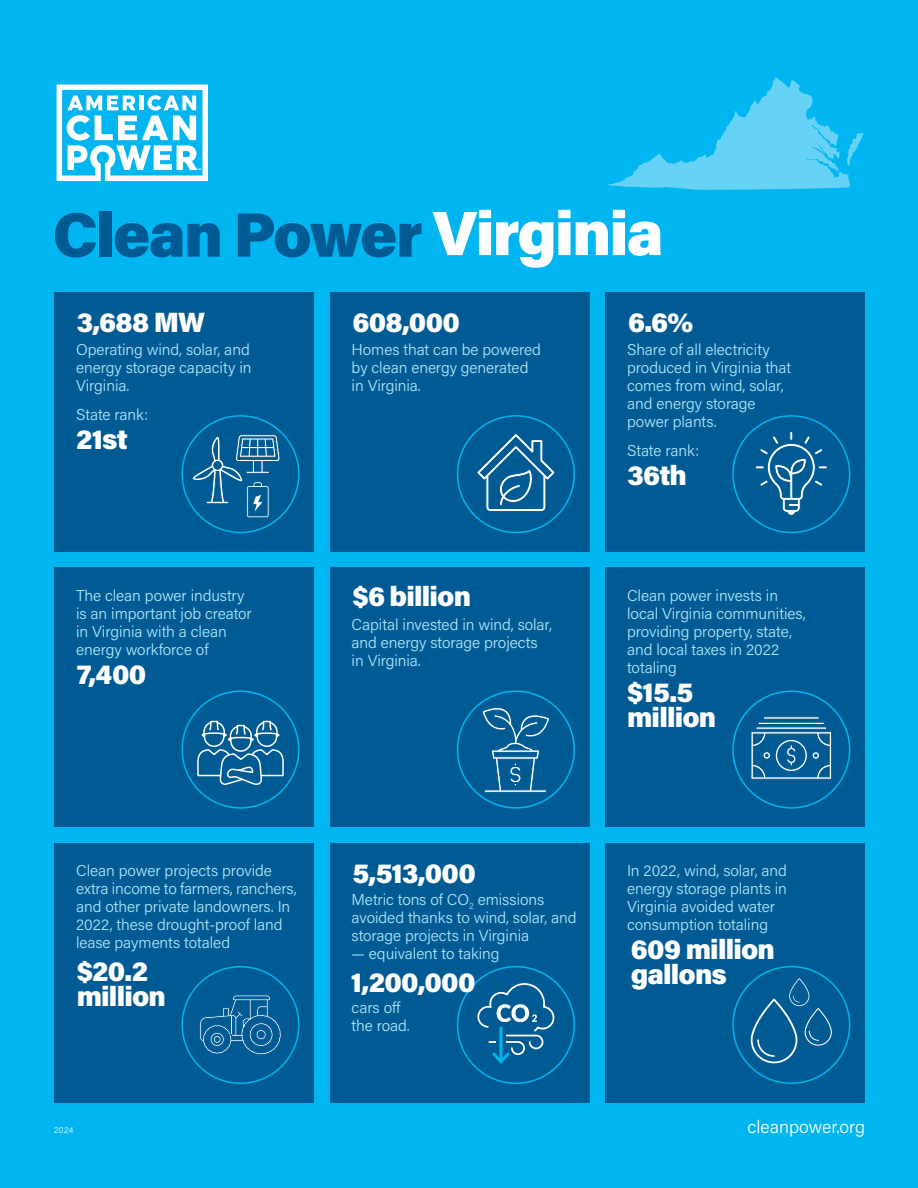
<style>
.page{position:relative;width:918px;height:1188px;background:#00b5f0}
.page>*{position:absolute;margin:0;border:0;box-sizing:border-box;transform-origin:0 0}
.t1{font:900 62.55px "Acumin Pro";letter-spacing:-.03em;color:#005b94}
.t2{font:900 27.9px/25.5px "Acumin Pro";letter-spacing:-.03em;color:#fff}
.t3{font:300 18px "Acumin Pro";color:#fff}
.t4{font:300 15.75px/18px "Acumin Pro";letter-spacing:-.005em;color:#b3e9fa}
.t5{font:300 8.25px "Acumin Pro";color:#fff}
.t6{font:700 2.4px "Myriad Pro";color:#fff}
.s1{color:#fff}
</style>
<div class="page">
<svg style="left:57px;top:84px;width:151px;height:97px"></svg>
<div style="left:55px;top:568px;width:259px;height:259px;background:#005b94"></div>
<div style="left:330px;top:568px;width:260px;height:259px;background:#005b94"></div>
<div style="left:605px;top:568px;width:260px;height:259px;background:#005b94"></div>
<div style="left:55px;top:292px;width:259px;height:260px;background:#005b94"></div>
<div style="left:330px;top:292px;width:260px;height:260px;background:#005b94"></div>
<div style="left:605px;top:292px;width:260px;height:260px;background:#005b94"></div>
<div style="left:55px;top:843px;width:259px;height:260px;background:#005b94"></div>
<div style="left:330px;top:843px;width:260px;height:260px;background:#005b94"></div>
<div style="left:605px;top:843px;width:260px;height:260px;background:#005b94"></div>
<div style="left:181px;top:415px;width:119px;height:118px;border:2px solid #00b5ef;border-radius:50%"></div>
<div style="left:457px;top:415px;width:118px;height:118px;border:2px solid #00b5ef;border-radius:50%"></div>
<div style="left:732px;top:415px;width:118px;height:118px;border:2px solid #00b5ef;border-radius:50%"></div>
<div style="left:181px;top:691px;width:119px;height:118px;border:2px solid #00b5ef;border-radius:50%"></div>
<div style="left:457px;top:691px;width:118px;height:118px;border:2px solid #00b5ef;border-radius:50%"></div>
<div style="left:732px;top:691px;width:118px;height:118px;border:2px solid #00b5ef;border-radius:50%"></div>
<div style="left:181px;top:966px;width:119px;height:118px;border:2px solid #00b5ef;border-radius:50%"></div>
<div style="left:457px;top:966px;width:118px;height:118px;border:2px solid #00b5ef;border-radius:50%"></div>
<div style="left:732px;top:966px;width:118px;height:118px;border:2px solid #00b5ef;border-radius:50%"></div>
<svg style="left:751px;top:978px;width:81px;height:85px"></svg>
<svg style="left:482px;top:707px;width:68px;height:86px"></svg>
<svg style="left:755px;top:432px;width:73px;height:84px"></svg>
<svg style="left:197px;top:720px;width:87px;height:65px"></svg>
<svg style="left:476px;top:433px;width:80px;height:85px"></svg>
<svg style="left:751px;top:716px;width:81px;height:64px"></svg>
<svg style="left:200px;top:995px;width:81px;height:60px"></svg>
<svg style="left:477px;top:982px;width:78px;height:82px"></svg>
<svg style="left:192px;top:432px;width:88px;height:86px"></svg>
<svg style="left:608px;top:77px;width:256px;height:113px"></svg>
<p class="t6" style="left:198px;top:168px;width:5px">TM</p>
<h1 class="t1" style="left:52px;top:190px;width:613px">Clean Power <span class="s1">Virginia</span></h1>
<h2 class="t2" style="left:77px;top:308px;width:130px">3,688 MW</h2>
<h2 class="t2" style="left:352px;top:308px;width:109px">608,000</h2>
<h2 class="t2" style="left:628px;top:308px;width:67px">6.6%</h2>
<p class="t4" style="left:76px;top:339px;width:177px;text-align:justify">Operating wind, solar, and energy storage capacity in Virginia.</p>
<p class="t4" style="left:76px;top:405px;width:74px">State rank:</p>
<h2 class="t2" style="left:76px;top:425px;width:53px">21st</h2>
<p class="t4" style="left:76px;top:586px;width:177px">The clean power industry is an important job creator in Virginia with a clean energy workforce of</p>
<h2 class="t2" style="left:77px;top:660px;width:71px">7,400</h2>
<p class="t4" style="left:76px;top:861px;width:222px">Clean power projects provide extra income to farmers, ranchers, and other private landowners. In<br>2022, these drought-proof land lease payments totaled</p>
<h2 class="t2" style="left:77px;top:957px;width:91px">$20.2 million</h2>
<p class="t4" style="left:352px;top:339px;width:191px">Homes that can be powered by clean energy generated in Virginia.</p>
<p class="t4" style="left:627px;top:339px;width:166px">Share of all electricity produced in Virginia that comes from wind, solar, and energy storage power plants.</p>
<p class="t4" style="left:627px;top:441px;width:74px">State rank:</p>
<h2 class="t2" style="left:352px;top:582px;width:120px">$6 billion</h2>
<p class="t4" style="left:352px;top:615px;width:202px">Capital invested in wind, solar, and energy storage projects in Virginia.</p>
<h2 class="t2" style="left:627px;top:461px;width:61px">36th</h2>
<p class="t4" style="left:627px;top:586px;width:180px">Clean power invests in local Virginia communities, providing property, state, and local taxes in 2022 totaling</p>
<h2 class="t2" style="left:627px;top:678px;width:91px">$15.5 million</h2>
<h2 class="t2" style="left:352px;top:859px;width:125px">5,513,000</h2>
<p class="t4" style="left:352px;top:890px;width:227px">Metric tons of CO<sub>2</sub> emissions avoided thanks to wind, solar, and storage projects in Virginia</p>
<p class="t4" style="left:352px;top:944px;width:150px">— equivalent to taking</p>
<p class="t4" style="left:352px;top:998px;width:60px">cars off the road.</p>
<h2 class="t2" style="left:351px;top:968px;width:126px">1,200,000</h2>
<p class="t4" style="left:627px;top:861px;width:161px">In 2022, wind, solar, and energy storage plants in<br>Virginia avoided water consumption totaling</p>
<h2 class="t2" style="left:631px;top:935px;width:146px">609 million gallons</h2>
<p class="t5" style="left:54px;top:1125px;width:21px">2024</p>
<p class="t3" style="left:748px;top:1115px;width:119px">cleanpower.org</p>
</div>
